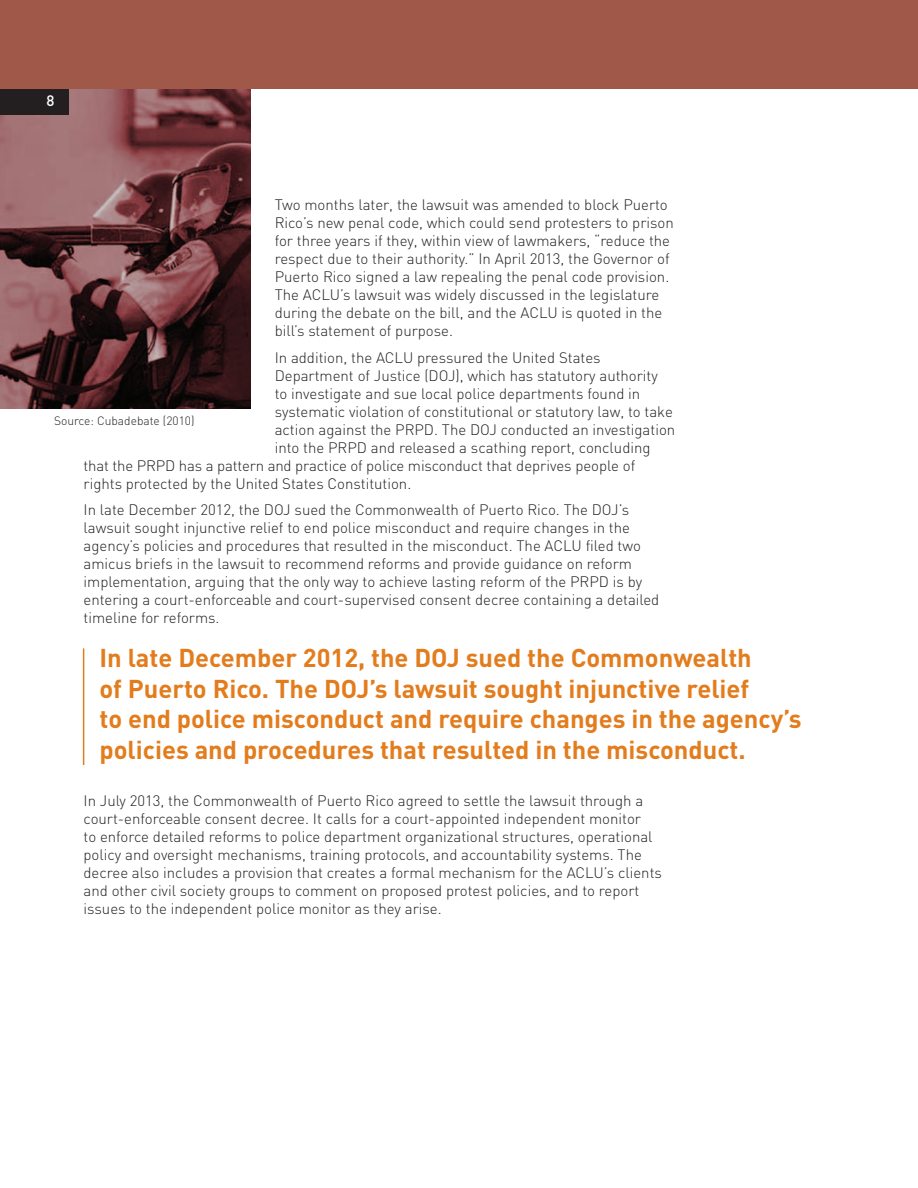
<style>
.page{position:relative;width:918px;height:1188px;background:#fff}
.page>*{position:absolute;margin:0;border:0;box-sizing:border-box;transform-origin:0 0}
.t1{font:700 25.5px/30.6px "DIN";color:#e37c1c}
.t2{font:300 15px/18px "DIN";color:#231f20}
.t3{font:500 15px "DIN";color:#fff}
.t4{font:300 12px "DIN";color:#231f20}
</style>
<div class="page">
<hr style="left:83px;top:648px;width:1px;height:117px;background:#e37c1c">
<img style="left:0;top:89px;width:251px;height:319px">
<div style="left:0;top:88px;width:68px;height:26px;background:#231f20"></div>
<div style="left:0;top:0;width:918px;height:89px;background:#a05949"></div>
<p class="t3" style="left:47px;top:91px;width:9px">8</p>
<p class="t2" style="left:275px;top:196px;width:401px">Two months later, the lawsuit was amended to block Puerto Rico’s new penal code, which could send protesters to prison for three years if they, within view of lawmakers, “reduce the respect due to their authority.” In April 2013, the Governor of Puerto Rico signed a law repealing the penal code provision.<br>The ACLU’s lawsuit was widely discussed in the legislature during the debate on the bill, and the ACLU is quoted in the bill’s statement of purpose.</p>
<p class="t2" style="left:275px;top:348px;width:327px">In addition, the ACLU pressured the United States</p>
<p class="t2" style="left:275px;top:366px;width:385px">Department of Justice (DOJ), which has statutory authority</p>
<p class="t2" style="left:275px;top:384px;width:367px">to investigate and sue local police departments found in</p>
<p class="t2" style="left:275px;top:402px;width:400px">systematic violation of constitutional or statutory law, to take</p>
<p class="t2" style="left:275px;top:420px;width:402px">action against the PRPD. The DOJ conducted an investigation</p>
<p class="t2" style="left:275px;top:438px;width:377px">into the PRPD and released a scathing report, concluding</p>
<p class="t2" style="left:84px;top:456px;width:553px">that the PRPD has a pattern and practice of police misconduct that deprives people of</p>
<p class="t2" style="left:84px;top:474px;width:329px">rights protected by the United States Constitution.</p>
<p class="t2" style="left:84px;top:500px;width:577px">In late December 2012, the DOJ sued the Commonwealth of Puerto Rico. The DOJ’s lawsuit sought injunctive relief to end police misconduct and require changes in the agency’s policies and procedures that resulted in the misconduct. The ACLU filed two amicus briefs in the lawsuit to recommend reforms and provide guidance on reform implementation, arguing that the only way to achieve lasting reform of the PRPD is by entering a court-enforceable and court-supervised consent decree containing a detailed timeline for reforms.</p>
<p class="t4" style="left:54px;top:414px;width:142px">Source: Cubadebate (2010)</p>
<h1 class="t1" style="left:100px;top:641px;width:704px">In late December 2012, the DOJ sued the Commonwealth<br>of Puerto Rico. The DOJ’s lawsuit sought injunctive relief<br>to end police misconduct and require changes in the agency’s policies and procedures that resulted in the misconduct.</h1>
<p class="t2" style="left:84px;top:791px;width:580px">In July 2013, the Commonwealth of Puerto Rico agreed to settle the lawsuit through a court-enforceable consent decree. It calls for a court-appointed independent monitor<br>to enforce detailed reforms to police department organizational structures, operational policy and oversight mechanisms, training protocols, and accountability systems. The decree also includes a provision that creates a formal mechanism for the ACLU’s clients and other civil society groups to comment on proposed protest policies, and to report issues to the independent police monitor as they arise.</p>
</div>
